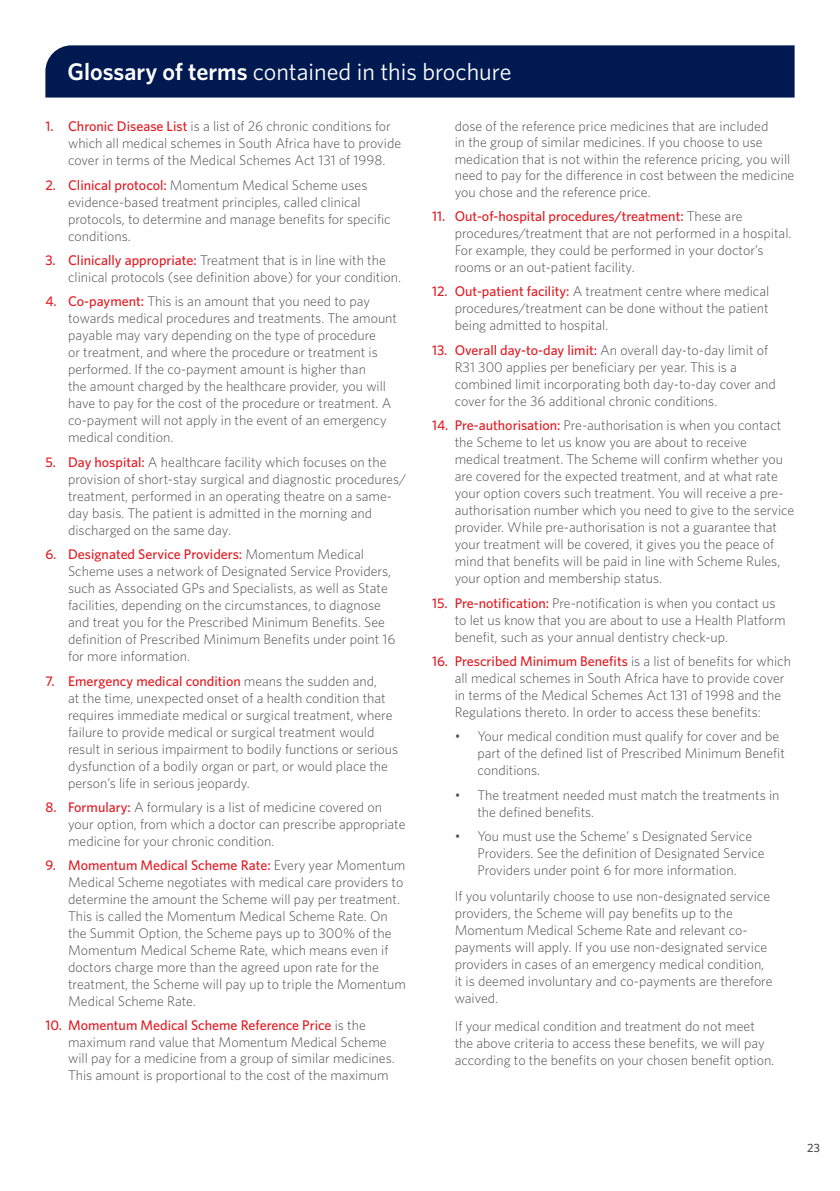
<style>
.page{position:relative;width:840px;height:1191px;background:#fff}
.page>*{position:absolute;margin:0;border:0;box-sizing:border-box;transform-origin:0 0}
.t1{font:24px "Whitney";color:#fff}
.t2{font:300 14px/17px "Whitney";color:#4d4d4f}
.t3{font:500 12px "Whitney";color:#4d4d4f}
.s1{font-weight:600}
.s2{font-weight:500;color:#e11b22}
</style>
<div class="page">
<div style="left:45px;top:45px;width:749px;height:53px;background:#001950"></div>
<h1 class="t1" style="left:67px;top:56px;width:445px"><span class="s1">Glossary of terms</span> contained in this brochure</h1>
<p class="t2" style="left:68px;top:117px;width:334px;text-indent:-23px"><span class="s2">1. Chronic Disease List</span> is a list of 26 chronic conditions for which all medical schemes in South Africa have to provide cover in terms of the Medical Schemes Act 131 of 1998.</p>
<p class="t2" style="left:68px;top:176px;width:324px;text-indent:-23px"><span class="s2">2. Clinical protocol:</span> Momentum Medical Scheme uses evidence-based treatment principles, called clinical protocols, to determine and manage benefits for specific conditions.</p>
<p class="t2" style="left:68px;top:251px;width:334px;text-indent:-23px"><span class="s2">3. Clinically appropriate:</span> Treatment that is in line with the clinical protocols (see definition above) for your condition.</p>
<p class="t2" style="left:68px;top:292px;width:330px;text-indent:-23px"><span class="s2">4. Co-payment:</span> This is an amount that you need to pay towards medical procedures and treatments. The amount payable may vary depending on the type of procedure<br>or treatment, and where the procedure or treatment is performed. If the co-payment amount is higher than<br>the amount charged by the healthcare provider, you will have to pay for the cost of the procedure or treatment. A co-payment will not apply in the event of an emergency medical condition.</p>
<p class="t2" style="left:68px;top:453px;width:339px;text-indent:-23px"><span class="s2">5. Day hospital:</span> A healthcare facility which focuses on the provision of short-stay surgical and diagnostic procedures/ treatment, performed in an operating theatre on a same&shy;day basis. The patient is admitted in the morning and discharged on the same day.</p>
<p class="t2" style="left:68px;top:545px;width:329px;text-indent:-23px"><span class="s2">6. Designated Service Providers:</span> Momentum Medical Scheme uses a network of Designated Service Providers, such as Associated GPs and Specialists, as well as State facilities, depending on the circumstances, to diagnose and treat you for the Prescribed Minimum Benefits. See definition of Prescribed Minimum Benefits under point 16 for more information.</p>
<p class="t2" style="left:68px;top:672px;width:331px;text-indent:-23px"><span class="s2">7. Emergency medical condition</span> means the sudden and,<br>at the time, unexpected onset of a health condition that requires immediate medical or surgical treatment, where failure to provide medical or surgical treatment would result in serious impairment to bodily functions or serious dysfunction of a bodily organ or part, or would place the person’s life in serious jeopardy.</p>
<p class="t2" style="left:68px;top:798px;width:339px;text-indent:-23px"><span class="s2">8. Formulary:</span> A formulary is a list of medicine covered on your option, from which a doctor can prescribe appropriate medicine for your chronic condition.</p>
<p class="t2" style="left:68px;top:856px;width:339px;text-indent:-23px"><span class="s2">9. Momentum Medical Scheme Rate:</span> Every year Momentum Medical Scheme negotiates with medical care providers to determine the amount the Scheme will pay per treatment.<br>This is called the Momentum Medical Scheme Rate. On the Summit Option, the Scheme pays up to 300% of the Momentum Medical Scheme Rate, which means even if doctors charge more than the agreed upon rate for the treatment, the Scheme will pay up to triple the Momentum Medical Scheme Rate.</p>
<p class="t2" style="left:68px;top:1016px;width:328px;line-height:16.4px;text-indent:-23px"><span class="s2">10. Momentum Medical Scheme Reference Price</span> is the maximum rand value that Momentum Medical Scheme will pay for a medicine from a group of similar medicines.<br>This amount is proportional to the cost of the maximum</p>
<p class="t2" style="left:454px;top:118px;width:341px;line-height:16.4px">dose of the reference price medicines that are included<br>in the group of similar medicines. If you choose to use medication that is not within the reference pricing, you will need to pay for the difference in cost between the medicine you chose and the reference price.</p>
<p class="t2" style="left:454px;top:207px;width:338px;text-indent:-23px"><span class="s2">11. Out-of-hospital procedures/treatment:</span> These are procedures/treatment that are not performed in a hospital.<br>For example, they could be performed in your doctor’s rooms or an out-patient facility.</p>
<p class="t2" style="left:454px;top:283px;width:316px;text-align:justify;text-indent:-23px"><span class="s2">12. Out-patient facility:</span> A treatment centre where medical procedures/treatment can be done without the patient being admitted to hospital.</p>
<p class="t2" style="left:454px;top:341px;width:322px;text-indent:-23px"><span class="s2">13. Overall day-to-day limit:</span> An overall day-to-day limit of R31 300 applies per beneficiary per year. This is a combined limit incorporating both day-to-day cover and cover for the 36 additional chronic conditions.</p>
<p class="t2" style="left:454px;top:416px;width:341px;text-indent:-23px"><span class="s2">14. Pre-authorisation:</span> Pre-authorisation is when you contact the Scheme to let us know you are about to receive medical treatment. The Scheme will confirm whether you are covered for the expected treatment, and at what rate your option covers such treatment. You will receive a pre&shy;authorisation number which you need to give to the service provider. While pre-authorisation is not a guarantee that your treatment will be covered, it gives you the peace of mind that benefits will be paid in line with Scheme Rules, your option and membership status.</p>
<p class="t2" style="left:454px;top:594px;width:332px;text-indent:-23px"><span class="s2">15. Pre-notification:</span> Pre-notification is when you contact us to let us know that you are about to use a Health Platform benefit, such as your annual dentistry check-up.</p>
<p class="t2" style="left:454px;top:652px;width:337px;text-indent:-23px"><span class="s2">16. Prescribed Minimum Benefits</span> is a list of benefits for which all medical schemes in South Africa have to provide cover in terms of the Medical Schemes Act 131 of 1998 and the Regulations thereto. In order to access these benefits:</p>
<p class="t2" style="left:477px;top:727px;width:309px;text-indent:-23px">• Your medical condition must qualify for cover and be part of the defined list of Prescribed Minimum Benefit conditions.</p>
<p class="t2" style="left:477px;top:786px;width:303px;text-indent:-23px">• The treatment needed must match the treatments in the defined benefits.</p>
<p class="t2" style="left:477px;top:827px;width:288px;text-indent:-23px">• You must use the Scheme’ s Designated Service<br>Providers. See the definition of Designated Service<br>Providers under point 6 for more information.</p>
<p class="t2" style="left:454px;top:887px;width:319px">If you voluntarily choose to use non-designated service providers, the Scheme will pay benefits up to the Momentum Medical Scheme Rate and relevant co&shy;payments will apply. If you use non-designated service providers in cases of an emergency medical condition, it is deemed involuntary and co-payments are therefore waived.</p>
<p class="t2" style="left:454px;top:1017px;width:321px">If your medical condition and treatment do not meet the above criteria to access these benefits, we will pay according to the benefits on your chosen benefit option.</p>
<p class="t3" style="left:806px;top:1140px;width:14px">23</p>
</div>
